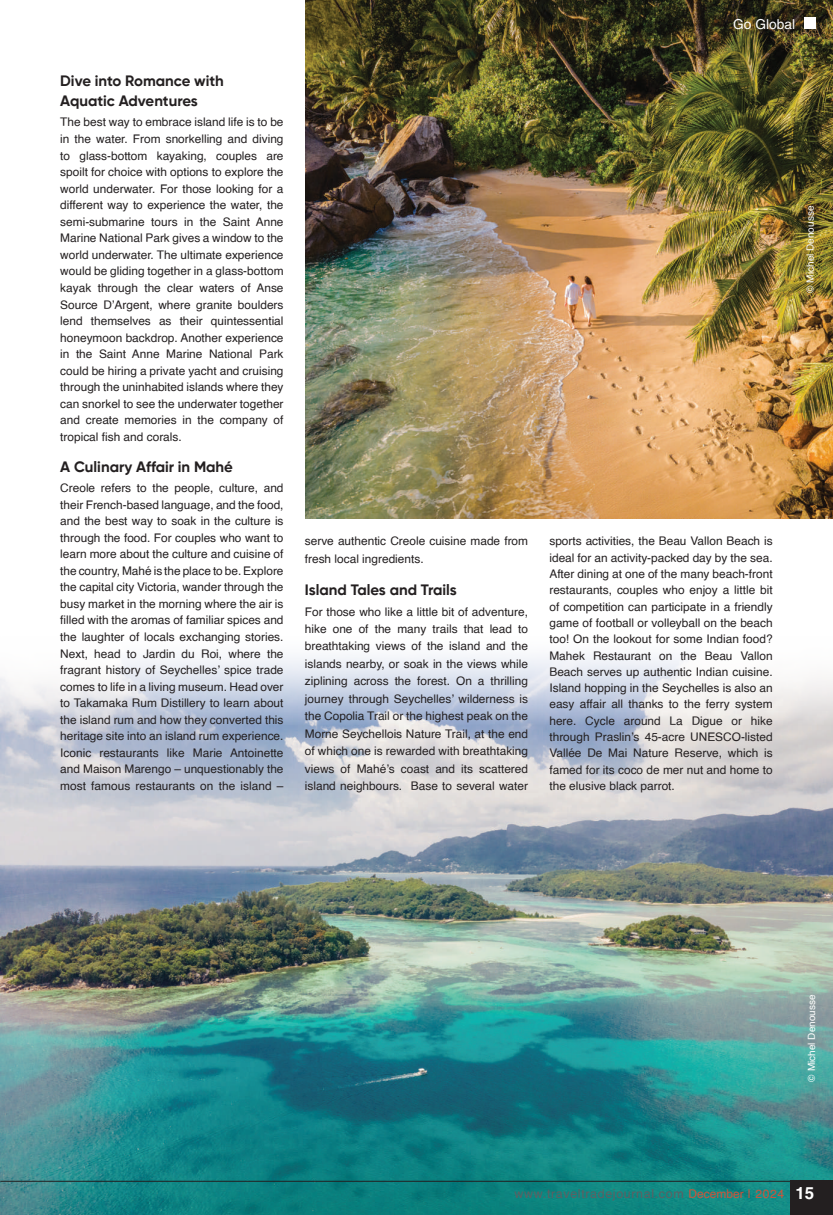
<style>
.page{position:relative;width:833px;height:1215px;background:#fff}
.page>*{position:absolute;margin:0;border:0;box-sizing:border-box;transform-origin:0 0}
.t1{font:700 15px/20.2px "Gilroy";color:#231f20}
.t2{font:13.75px "Helvetica CE";color:#fff}
.t3{font:12.5px "Helvetica";letter-spacing:.05em;color:#5f5f62}
.t4{font:11.88px/16.5px "Helvetica";color:#231f20;text-align:justify}
.t5{font:10px "Helvetica";color:#fff}
.s1{font-size:12px;color:#d0533a}
.s2{font-family:"Helvetica CE";font-weight:700;font-size:16.88px;color:#fff}
</style>
<div class="page">
<img style="left:1px;top:656px;width:831px;height:559px">
<img style="left:0;top:633px;width:1px;height:582px">
<img style="left:305px;top:0;width:527px;height:519px">
<div style="left:790px;top:1181px;width:42px;height:34px;background:#231f20"></div>
<hr style="left:0;top:1181px;width:832px;height:1px;background:#231f20">
<div style="left:804px;top:18px;width:11px;height:11px;background:#fff"></div>
<p class="t1" style="left:60px;top:71px;width:165px">Dive into Romance with<br>Aquatic Adventures</p>
<p class="t4" style="left:60px;top:114px;width:225px">The best way to embrace island life is to be in the water. From snorkelling and diving to glass-bottom kayaking, couples are spoilt for choice with options to explore the world underwater. For those looking for a different way to experience the water, the semi-submarine tours in the Saint Anne Marine National Park gives a window to the world underwater. The ultimate experience would be gliding together in a glass-bottom kayak through the clear waters of Anse Source D’Argent, where granite boulders lend themselves as their quintessential honeymoon backdrop. Another experience in the Saint Anne Marine National Park could be hiring a private yacht and cruising through the uninhabited islands where they can snorkel to see the underwater together and create memories in the company of tropical fish and corals.</p>
<p class="t1" style="left:60px;top:456px;width:174px">A Culinary Affair in Mahé</p>
<p class="t4" style="left:60px;top:480px;width:225px">Creole refers to the people, culture, and their French-based language, and the food, and the best way to soak in the culture is through the food. For couples who want to learn more about the culture and cuisine of the country, Mahé is the place to be. Explore the capital city Victoria, wander through the busy market in the morning where the air is filled with the aromas of familiar spices and the laughter of locals exchanging stories.<br>Next, head to Jardin du Roi, where the fragrant history of Seychelles’ spice trade comes to life in a living museum. Head over to Takamaka Rum Distillery to learn about the island rum and how they converted this heritage site into an island rum experience.<br>Iconic restaurants like Marie Antoinette and Maison Marengo – unquestionably the most famous restaurants on the island –</p>
<p class="t4" style="left:305px;top:533px;width:225px;line-height:17.5px">serve authentic Creole cuisine made from fresh local ingredients.</p>
<p class="t1" style="left:305px;top:579px;width:153px">Island Tales and Trails</p>
<p class="t4" style="left:305px;top:603px;width:225px;line-height:17.5px">For those who like a little bit of adventure, hike one of the many trails that lead to breathtaking views of the island and the islands nearby, or soak in the views while ziplining across the forest. On a thrilling journey through Seychelles’ wilderness is the Copolia Trail or the highest peak on the Morne Seychellois Nature Trail, at the end of which one is rewarded with breathtaking views of Mahé’s coast and its scattered island neighbours. Base to several water</p>
<p class="t2" style="left:733px;top:16px;width:63px">Go Global</p>
<p class="t5" style="left:802px;top:293px;width:88px;rotate:-90deg">© Michel Denousse</p>
<p class="t4" style="left:549px;top:533px;width:225px">sports activities, the Beau Vallon Beach is ideal for an activity-packed day by the sea.<br>After dining at one of the many beach-front restaurants, couples who enjoy a little bit of competition can participate in a friendly game of football or volleyball on the beach too! On the lookout for some Indian food?<br>Mahek Restaurant on the Beau Vallon Beach serves up authentic Indian cuisine.<br>Island hopping in the Seychelles is also an easy affair all thanks to the ferry system here. Cycle around La Digue or hike through Praslin’s 45-acre UNESCO-listed Vallée De Mai Nature Reserve, which is famed for its coco de mer nut and home to the elusive black parrot.</p>
<p class="t5" style="left:803px;top:1082px;width:88px;rotate:-90deg">© Michel Denousse</p>
<p class="t3" style="left:514px;top:1184px;width:301px">www.traveltradejournal.com <span class="s1">December | 2024</span> <span class="s2">15</span></p>
</div>
